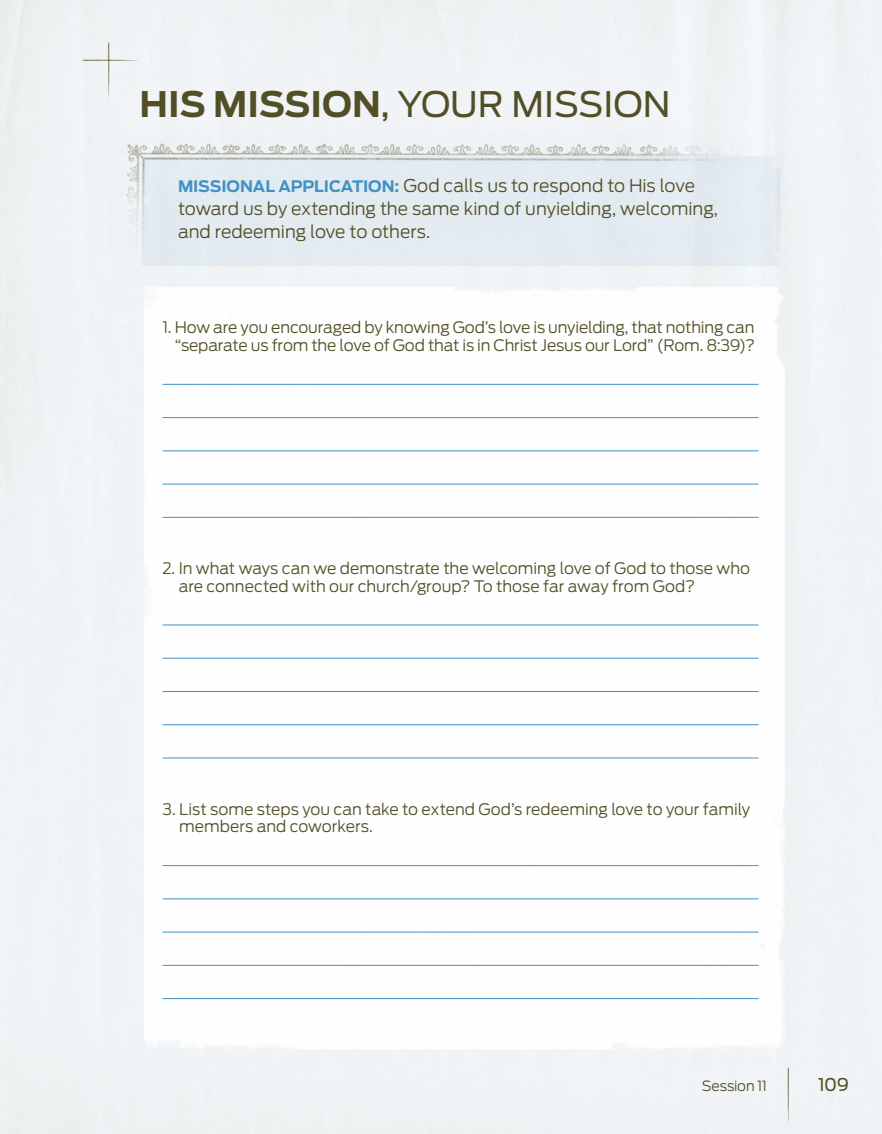
<style>
.page{position:relative;width:882px;height:1134px;background:#f1f3f5}
.page>*{position:absolute;margin:0;border:0;box-sizing:border-box;transform-origin:0 0}
.t1{font:35px "Antenna";color:#524f26}
.t2{font:300 17.5px/22.8px "Antenna";letter-spacing:-.005em;color:#524f26}
.t3{font:17.5px "Antenna";color:#524f26}
.t4{font:300 15.75px/17.5px "Antenna";letter-spacing:-.01em;color:#524f26}
.t5{font:300 14px "Antenna";letter-spacing:-.015em;color:#524f26}
.s1{font-weight:700}
.s2{font-weight:700;font-size:15.75px;color:#4191c4}
</style>
<div class="page">
<img style="left:787px;top:1067px;width:2px;height:57px">
<img style="left:108px;top:42px;width:2px;height:56px">
<img style="left:82px;top:50px;width:56px;height:15px">
<img style="left:90px;top:142px;width:641px;height:12px">
<div style="left:126px;top:154px;width:655px;height:111px;background:#e2ebf1"></div>
<div style="left:144px;top:287px;width:640px;height:762px;background:#fefefe"></div>
<hr style="left:163px;top:384px;width:596px;height:1px;background:#4191c4">
<hr style="left:163px;top:417px;width:596px;height:1px;background:#4191c4">
<hr style="left:163px;top:451px;width:596px;height:1px;background:#4191c4">
<hr style="left:163px;top:484px;width:596px;height:1px;background:#4191c4">
<hr style="left:163px;top:517px;width:596px;height:1px;background:#4191c4">
<hr style="left:163px;top:625px;width:596px;height:1px;background:#4191c4">
<hr style="left:163px;top:658px;width:596px;height:1px;background:#4191c4">
<hr style="left:163px;top:691px;width:596px;height:1px;background:#4191c4">
<hr style="left:163px;top:724px;width:596px;height:1px;background:#4191c4">
<hr style="left:163px;top:758px;width:596px;height:1px;background:#4191c4">
<hr style="left:163px;top:865px;width:596px;height:1px;background:#4191c4">
<hr style="left:163px;top:899px;width:596px;height:1px;background:#4191c4">
<hr style="left:163px;top:932px;width:596px;height:1px;background:#4191c4">
<hr style="left:163px;top:965px;width:596px;height:1px;background:#4191c4">
<hr style="left:163px;top:998px;width:596px;height:1px;background:#4191c4">
<h1 class="t1" style="left:140px;top:84px;width:533px"><span class="s1">HIS MISSION</span>, YOUR MISSION</h1>
<p class="t2" style="left:178px;top:175px;width:542px"><span class="s2">MISSIONAL APPLICATION:</span> God calls us to respond to His love toward us by extending the same kind of unyielding, welcoming, and redeeming love to others.</p>
<p class="t4" style="left:163px;top:319px;width:594px;text-align:right">1. How are you encouraged by knowing God’s love is unyielding, that nothing can “separate us from the love of God that is in Christ Jesus our Lord” (Rom. 8:39)?</p>
<p class="t4" style="left:179px;top:560px;width:573px;text-indent:-16px">2. In what ways can we demonstrate the welcoming love of God to those who are connected with our church/group? To those far away from God?</p>
<p class="t4" style="left:179px;top:800px;width:573px;text-indent:-17px">3. List some steps you can take to extend God’s redeeming love to your family members and coworkers.</p>
<p class="t5" style="left:702px;top:1078px;width:67px">Session 11</p>
<p class="t3" style="left:818px;top:1074px;width:32px">109</p>
</div>
